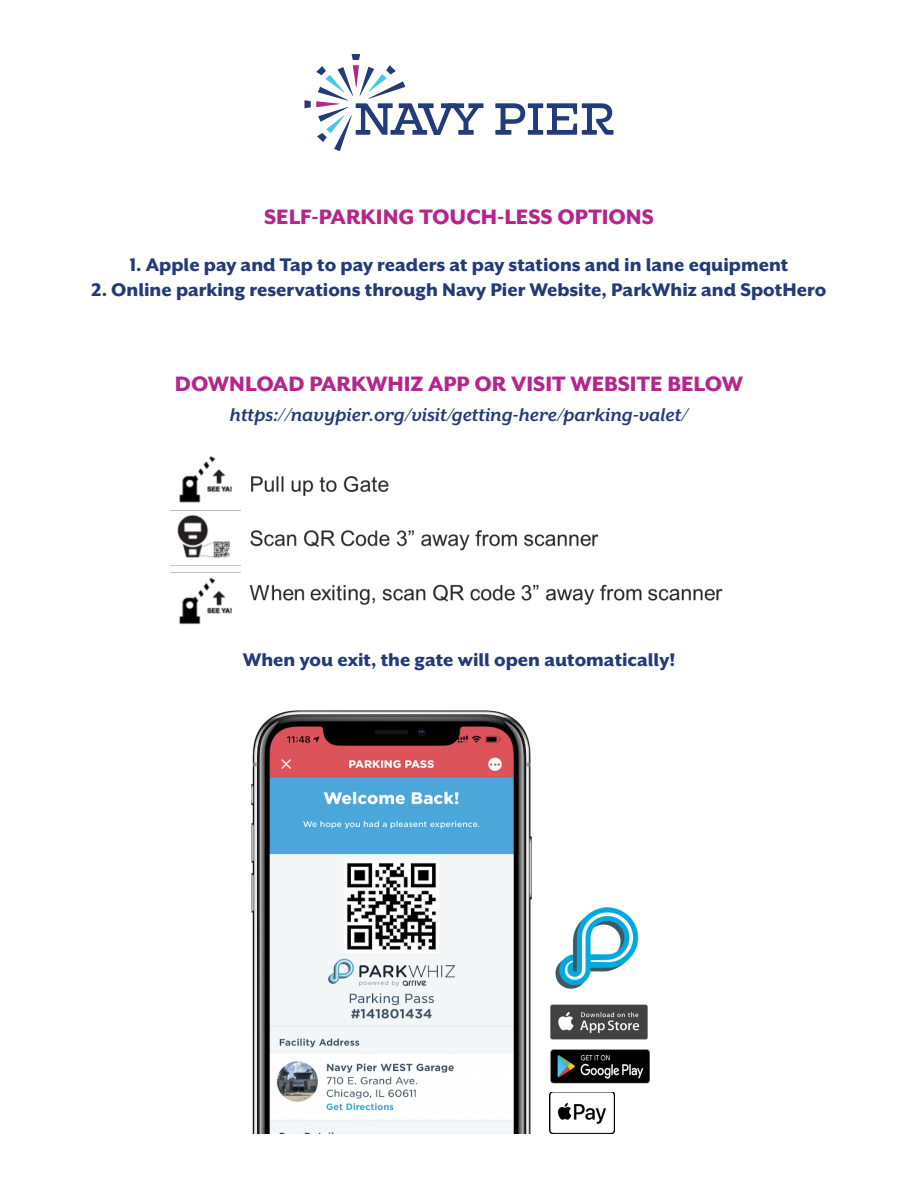
<style>
.page{position:relative;width:918px;height:1188px;background:#fff}
.page>*{position:absolute;margin:0;border:0;box-sizing:border-box;transform-origin:0 0}
.t1{font:800 24px "Mr Eaves XL San OT";color:#b5268c}
.t2{font:800 21px "Mr Eaves XL San OT";color:#243b79}
.t3{font:italic 700 21px "Mr Eaves XL San OT";color:#243b79}
</style>
<div class="page">
<svg style="left:304px;top:54px;width:179px;height:97px"></svg>
<svg style="left:495px;top:103px;width:119px;height:32px"></svg>
<img style="left:251px;top:710px;width:281px;height:424px">
<img style="left:170px;top:456px;width:553px;height:169px">
<img style="left:550px;top:1049px;width:100px;height:35px">
<img style="left:550px;top:1016px;width:98px;height:24px">
<img style="left:550px;top:1092px;width:64px;height:42px">
<img style="left:529px;top:879px;width:119px;height:137px">
<p class="t1" style="left:264px;top:205px;width:391px">SELF-PARKING TOUCH-LESS OPTIONS</p>
<p class="t2" style="left:130px;top:254px;width:660px">1. Apple pay and Tap to pay readers at pay stations and in lane equipment</p>
<p class="t2" style="left:92px;top:280px;width:736px">2. Online parking reservations through Navy Pier Website, ParkWhiz and SpotHero</p>
<p class="t1" style="left:175px;top:372px;width:570px">DOWNLOAD PARKWHIZ APP OR VISIT WEBSITE BELOW</p>
<p class="t3" style="left:230px;top:404px;width:460px">https://navypier.org/visit/getting-here/parking-valet/</p>
<p class="t2" style="left:243px;top:650px;width:434px">When you exit, the gate will open automatically!</p>
</div>
